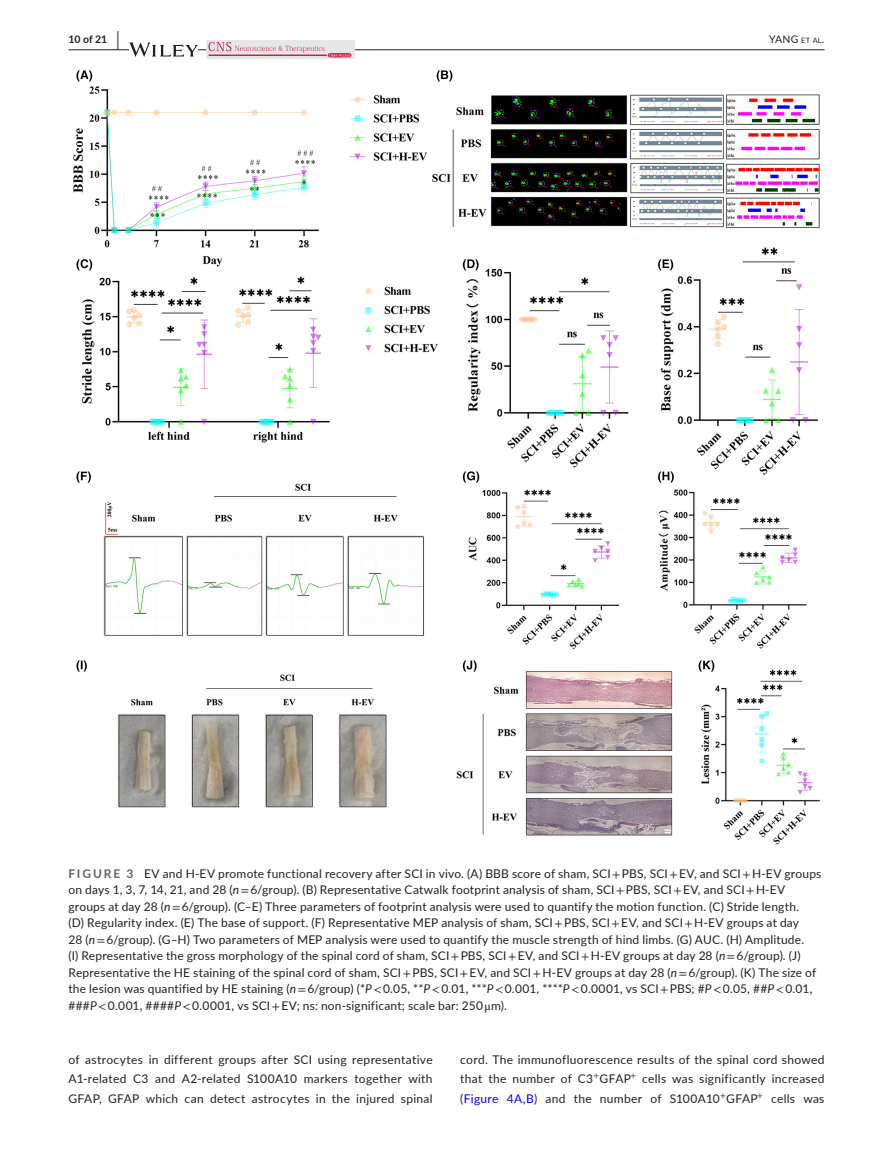
<style>
.page{position:relative;width:893px;height:1174px;background:#fff}
.page>*{position:absolute;margin:0;border:0;box-sizing:border-box;transform-origin:0 0}
.t1{font:12px/16.5px "Lato";letter-spacing:.015em;color:#231f20;text-align:justify}
.t2{font:10.5px "Lato";color:#231f20}
.t3{font:700 10.5px "Lato";color:#231f20}
.s1{font-size:19.5px}
.s2{font-size:7.35px}
.s3{font-weight:700;color:#636366}
.s4{font-family:"STIX"}
.s5{font-style:italic}
.s6{color:#00f}
</style>
<div class="page">
<hr style="left:68px;top:49px;width:756px;height:1px;background:#231f20">
<svg style="left:129px;top:42px;width:69px;height:15px"></svg>
<div style="left:206px;top:40px;width:148px;height:19px;background:#e5e6e6"></div>
<svg style="left:208px;top:42px;width:142px;height:15px"></svg>
<img style="left:73px;top:70px;width:747px;height:775px">
<p class="t3" style="left:68px;top:31px;width:52px">10 of 21 <span class="s1">|</span></p>
<p class="t2" style="left:769px;top:31px;width:57px">YANG <span class="s2">et al</span>.</p>
<p class="t1" style="left:68px;top:864px;width:754px;text-align:left"><span class="s3">FIGURE 3</span> EV and H-EV promote functional recovery after SCI in vivo. (A) BBB score of sham, SCI <span class="s4">+</span> PBS, SCI <span class="s4">+</span> EV, and SCI <span class="s4">+</span> H-EV groups on days 1, 3, 7, 14, 21, and 28 (<span class="s5">n</span><span class="s4">=</span> 6/group). (B) Representative Catwalk footprint analysis of sham, SCI <span class="s4">+</span> PBS, SCI <span class="s4">+</span> EV, and SCI <span class="s4">+</span> H-EV groups at day 28 (<span class="s5">n</span><span class="s4">=</span> 6/group). (C–E) Three parameters of footprint analysis were used to quantify the motion function. (C) Stride length.<br>(D) Regularity index. (E) The base of support. (F) Representative MEP analysis of sham, SCI <span class="s4">+</span> PBS, SCI <span class="s4">+</span> EV, and SCI <span class="s4">+</span> H-EV groups at day<br>28 (<span class="s5">n</span><span class="s4">=</span> 6/group). (G–H) Two parameters of MEP analysis were used to quantify the muscle strength of hind limbs. (G) AUC. (H) Amplitude.<br>(I) Representative the gross morphology of the spinal cord of sham, SCI <span class="s4">+</span> PBS, SCI <span class="s4">+</span> EV, and SCI <span class="s4">+</span> H-EV groups at day 28 (<span class="s5">n</span><span class="s4">=</span> 6/group). (J)<br>Representative the HE staining of the spinal cord of sham, SCI <span class="s4">+</span> PBS, SCI <span class="s4">+</span> EV, and SCI <span class="s4">+</span> H-EV groups at day 28 (<span class="s5">n</span><span class="s4">=</span> 6/group). (K) The size of the lesion was quantified by HE staining (<span class="s5">n</span><span class="s4">=</span> 6/group) (*<span class="s5">P</span><span class="s4">&lt;</span> 0.05, **<span class="s5">P</span><span class="s4">&lt;</span> 0.01, ***<span class="s5">P</span><span class="s4">&lt;</span> 0.001, ****<span class="s5">P</span><span class="s4">&lt;</span> 0.0001, vs SCI <span class="s4">+</span> PBS; #<span class="s5">P</span><span class="s4">&lt;</span> 0.05, ##<span class="s5">P</span><span class="s4">&lt;</span> 0.01, ###<span class="s5">P</span><span class="s4">&lt;</span> 0.001, ####<span class="s5">P</span><span class="s4">&lt;</span> 0.0001, vs SCI <span class="s4">+</span> EV; ns: non-significant; scale bar: 250 <span class="s4">μ</span>m).</p>
<p class="t1" style="left:68px;top:1049px;width:366px;line-height:19.5px">of astrocytes in different groups after SCI using representative A1-related C3 and A2-related S100A10 markers together with GFAP, GFAP which can detect astrocytes in the injured spinal</p>
<p class="t1" style="left:460px;top:1049px;width:366px;line-height:19.5px">cord. The immunofluorescence results of the spinal cord showed that the number of C3<sup>+</sup>GFAP<sup>+</sup> cells was significantly increased (<span class="s6">Figure 4A,B</span>) and the number of S100A10<sup>+</sup>GFAP<sup>+</sup> cells was</p>
</div>
